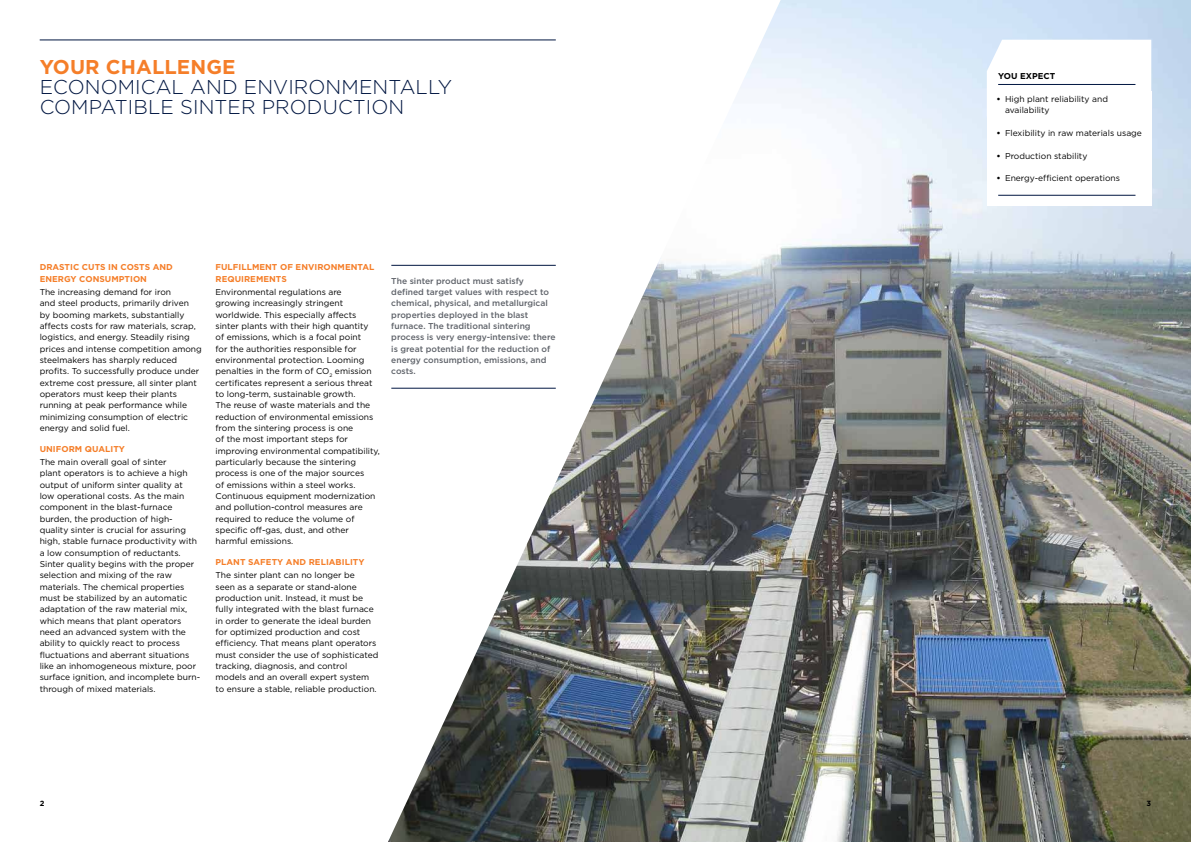
<style>
.page{position:relative;width:1191px;height:842px;background:#fff}
.page>*{position:absolute;margin:0;border:0;box-sizing:border-box;transform-origin:0 0}
.t1{font:300 20px/20px "Gotham";letter-spacing:.005em;color:#001641}
.t2{font:700 20px "Gotham";letter-spacing:.005em;color:#f57e29}
.t3{font:8.5px/11.3px "Gotham";color:#000}
.t4{font:500 8.5px/11.3px "Gotham";color:#5f636a}
.t5{font:700 8.5px/11.3px "Gotham";letter-spacing:.005em;color:#f57e29}
.t6{font:700 8.5px "Gotham";letter-spacing:.005em;color:#000}
.t7{font:700 7.5px "Gotham";color:#000}
.s1{font-weight:700}
</style>
<div class="page">
<img style="left:388px;top:0;width:803px;height:842px">
<hr style="left:40px;top:40px;width:516px;height:1px;background:#001641">
<svg style="left:986px;top:40px;width:165px;height:51px"></svg>
<div style="left:986px;top:91px;width:165px;height:114px;background:#fff"></div>
<hr style="left:998px;top:195px;width:137px;height:1px;background:#001641">
<hr style="left:391px;top:388px;width:165px;height:1px;background:#001641">
<hr style="left:391px;top:265px;width:165px;height:1px;background:#001641">
<hr style="left:998px;top:84px;width:137px;height:1px;background:#001641">
<h1 class="t2" style="left:40px;top:53px;width:197px">YOUR CHALLENGE</h1>
<h1 class="t1" style="left:40px;top:76px;width:414px">ECONOMICAL AND ENVIRONMENTALLY<br>COMPATIBLE SINTER PRODUCTION</h1>
<p class="t5" style="left:40px;top:261px;width:135px">DRASTIC CUTS IN COSTS AND<br>ENERGY CONSUMPTION</p>
<p class="t3" style="left:40px;top:286px;width:164px">The increasing demand for iron<br>and steel products, primarily driven<br>by booming markets, substantially affects costs for raw materials, scrap, logistics, and energy. Steadily rising prices and intense competition among steelmakers has sharply reduced profits. To successfully produce under extreme cost pressure, all sinter plant operators must keep their plants running at peak performance while minimizing consumption of electric energy and solid fuel.</p>
<p class="t5" style="left:40px;top:443px;width:87px">UNIFORM QUALITY</p>
<p class="t3" style="left:40px;top:456px;width:162px">The main overall goal of sinter<br>plant operators is to achieve a high output of uniform sinter quality at<br>low operational costs. As the main component in the blast-furnace burden, the production of high&shy;quality sinter is crucial for assuring high, stable furnace productivity with a low consumption of reductants.<br>Sinter quality begins with the proper selection and mixing of the raw materials. The chemical properties must be stabilized by an automatic adaptation of the raw material mix, which means that plant operators need an advanced system with the ability to quickly react to process fluctuations and aberrant situations like an inhomogeneous mixture, poor surface ignition, and incomplete burn&shy;through of mixed materials.</p>
<p class="t5" style="left:215px;top:261px;width:160px">FULFILLMENT OF ENVIRONMENTAL<br>REQUIREMENTS</p>
<p class="t3" style="left:215px;top:286px;width:166px">Environmental regulations are<br>growing increasingly stringent worldwide. This especially affects sinter plants with their high quantity<br>of emissions, which is a focal point<br>for the authorities responsible for environmental protection. Looming penalties in the form of CO<sub>2</sub> emission certificates represent a serious threat to long-term, sustainable growth.<br>The reuse of waste materials and the reduction of environmental emissions from the sintering process is one<br>of the most important steps for improving environmental compatibility, particularly because the sintering process is one of the major sources<br>of emissions within a steel works.<br>Continuous equipment modernization and pollution-control measures are required to reduce the volume of specific off-gas, dust, and other harmful emissions.</p>
<p class="t5" style="left:215px;top:556px;width:151px">PLANT SAFETY AND RELIABILITY</p>
<p class="t3" style="left:215px;top:569px;width:164px">The sinter plant can no longer be<br>seen as a separate or stand-alone production unit. Instead, it must be fully integrated with the blast furnace in order to generate the ideal burden for optimized production and cost efficiency. That means plant operators must consider the use of sophisticated tracking, diagnosis, and control models and an overall expert system to ensure a stable, reliable production.</p>
<p class="t4" style="left:391px;top:275px;width:166px">The sinter product must satisfy defined target values with respect to chemical, physical, and metallurgical properties deployed in the blast furnace. The traditional sintering process is very energy-intensive: there is great potential for the reduction of energy consumption, emissions, and costs.</p>
<p class="t6" style="left:998px;top:71px;width:59px">YOU EXPECT</p>
<p class="t3" style="left:1005px;top:93px;width:104px;text-indent:-8px"><span class="s1">•</span> High plant reliability and availability</p>
<p class="t3" style="left:996px;top:127px;width:147px"><span class="s1">•</span> Flexibility in raw materials usage</p>
<p class="t3" style="left:996px;top:150px;width:92px"><span class="s1">•</span> Production stability</p>
<p class="t3" style="left:996px;top:173px;width:125px"><span class="s1">•</span> Energy-efficient operations</p>
<p class="t7" style="left:40px;top:798px;width:6px">2</p>
<p class="t7" style="left:1146px;top:798px;width:6px">3</p>
</div>
